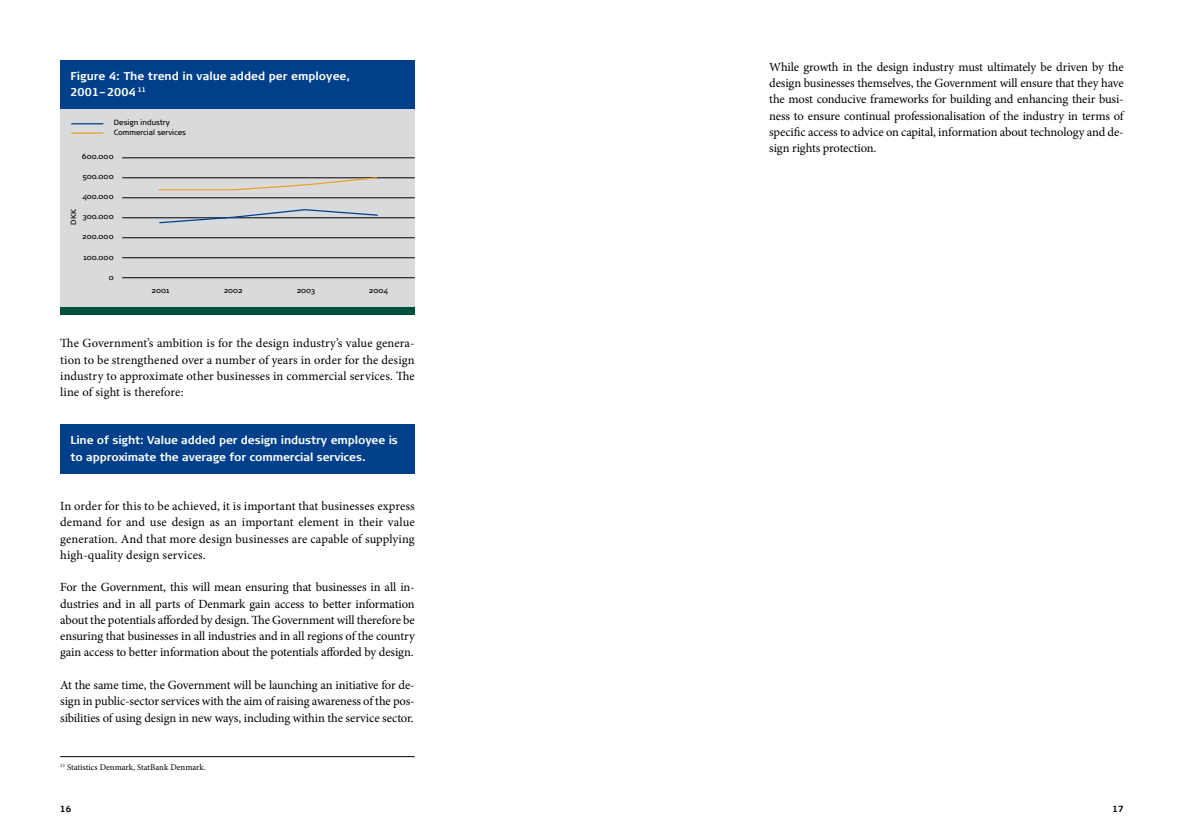
<style>
.page{position:relative;width:1184px;height:837px;background:#fff}
.page>*{position:absolute;margin:0;border:0;box-sizing:border-box;transform-origin:0 0}
.t1{font:12.5px/16.2px "Minion Pro";letter-spacing:-.005em;color:#000;text-align:justify}
.t2{font:700 11.25px/16.2px "Signa Column";letter-spacing:-.01em;color:#fff}
.t3{font:8.75px "Minion Pro";color:#000}
.t4{font:700 8.75px "Signa Column";color:#000}
.t5{font:7.5px/10px "Signa Normal";letter-spacing:.005em;color:#000}
</style>
<div class="page">
<div style="left:60px;top:92px;width:355px;height:219px;background:#d9dadb"></div>
<div style="left:60px;top:60px;width:355px;height:49px;background:#003f8a"></div>
<div style="left:60px;top:307px;width:355px;height:8px;background:#00513b"></div>
<hr style="left:71px;top:123px;width:32px;height:1px;background:#003f8a">
<hr style="left:71px;top:132px;width:32px;height:2px;background:#e5a429">
<hr style="left:122px;top:157px;width:293px;height:1px;background:#000">
<hr style="left:122px;top:177px;width:293px;height:1px;background:#000">
<hr style="left:122px;top:197px;width:293px;height:1px;background:#000">
<hr style="left:122px;top:217px;width:293px;height:1px;background:#000">
<hr style="left:122px;top:237px;width:293px;height:1px;background:#000">
<hr style="left:122px;top:257px;width:293px;height:1px;background:#000">
<hr style="left:122px;top:277px;width:293px;height:1px;background:#000">
<svg style="left:157px;top:177px;width:221px;height:14px"></svg>
<svg style="left:158px;top:209px;width:221px;height:15px"></svg>
<hr style="left:60px;top:756px;width:355px;height:1px;background:#000">
<div style="left:60px;top:424px;width:355px;height:49px;background:#003f8a"></div>
<p class="t2" style="left:70px;top:68px;width:281px">Figure 4: The trend in value added per employee,<br>2001–2004 <sup>11</sup></p>
<p class="t5" style="left:114px;top:117px;width:74px">Design industry<br>Commercial services</p>
<p class="t5" style="left:82px;top:152px;width:33px">600.000</p>
<p class="t5" style="left:83px;top:172px;width:32px">500.000</p>
<p class="t5" style="left:82px;top:192px;width:33px">400.000</p>
<p class="t5" style="left:82px;top:212px;width:32px">300.000</p>
<p class="t5" style="left:82px;top:232px;width:33px">200.000</p>
<p class="t5" style="left:83px;top:252px;width:32px">100.000</p>
<p class="t5" style="left:109px;top:272px;width:6px">0</p>
<p class="t5" style="left:69px;top:224px;width:17px;rotate:-90deg">DKK</p>
<p class="t5" style="left:151px;top:285px;width:20px">2001</p>
<p class="t5" style="left:224px;top:285px;width:20px">2002</p>
<p class="t5" style="left:297px;top:285px;width:20px">2003</p>
<p class="t5" style="left:369px;top:285px;width:21px">2004</p>
<p class="t1" style="left:60px;top:335px;width:356px">The Government’s ambition is for the design industry’s value genera&shy;tion to be strengthened over a number of years in order for the design industry to approximate other businesses in commercial services. The line of sight is therefore:</p>
<p class="t2" style="left:70px;top:432px;width:329px">Line of sight: Value added per design industry employee is to approximate the average for commercial services.</p>
<p class="t1" style="left:60px;top:498px;width:356px">In order for this to be achieved, it is important that businesses express demand for and use design as an important element in their value generation. And that more design businesses are capable of supplying high-quality design services.</p>
<p class="t1" style="left:60px;top:579px;width:356px">For the Government, this will mean ensuring that businesses in all in&shy;dustries and in all parts of Denmark gain access to better information about the potentials afforded by design. The Government will therefore be ensuring that businesses in all industries and in all regions of the country gain access to better information about the potentials afforded by design.</p>
<p class="t1" style="left:60px;top:676px;width:356px">At the same time, the Government will be launching an initiative for de&shy;sign in public-sector services with the aim of raising awareness of the pos&shy;sibilities of using design in new ways, including within the service sector.</p>
<p class="t3" style="left:60px;top:761px;width:147px"><sup>11</sup> Statistics Denmark, StatBank Denmark.</p>
<p class="t1" style="left:769px;top:59px;width:356px">While growth in the design industry must ultimately be driven by the design businesses themselves, the Government will ensure that they have the most conducive frameworks for building and enhancing their busi&shy;ness to ensure continual professionalisation of the industry in terms of specific access to advice on capital, information about technology and de&shy;sign rights protection.</p>
<p class="t4" style="left:60px;top:803px;width:12px">16</p>
<p class="t4" style="left:1112px;top:803px;width:12px">17</p>
</div>
